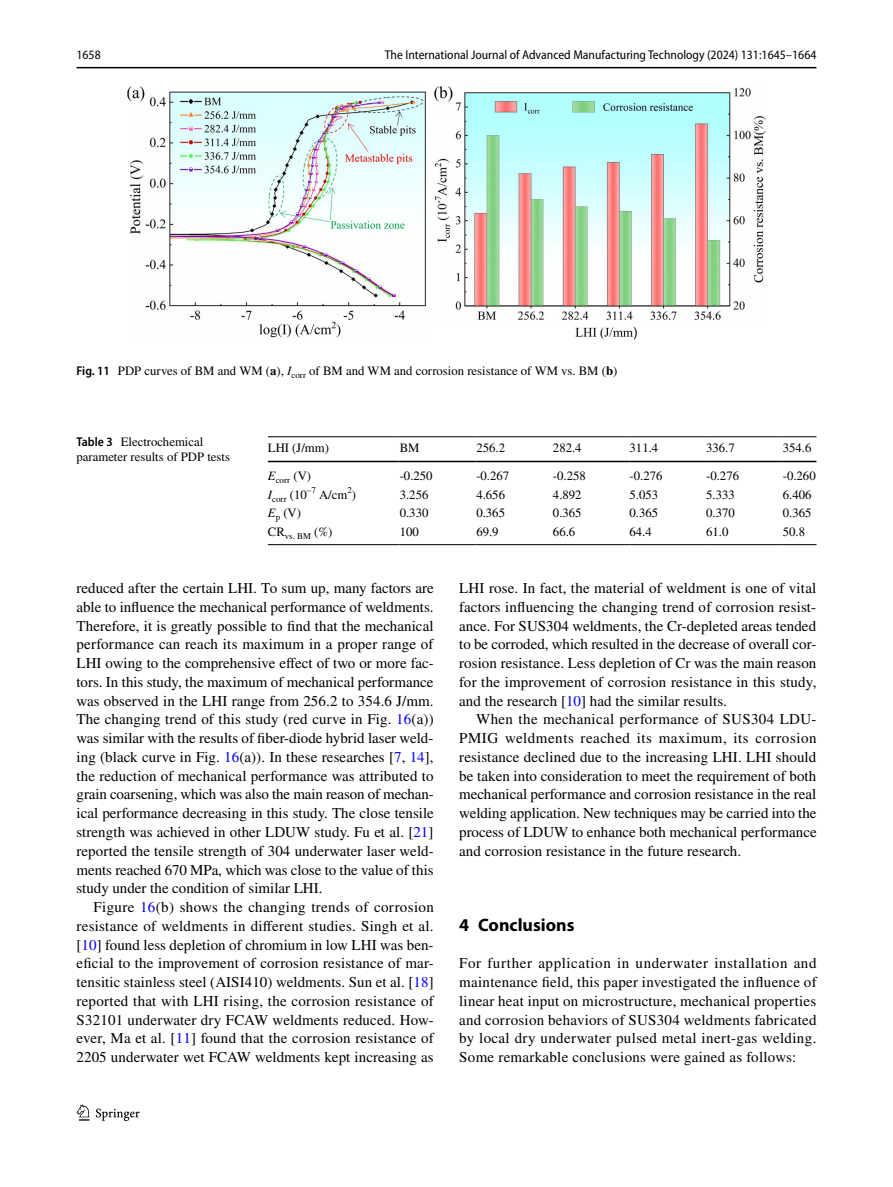
<style>
.page{position:relative;width:893px;height:1187px;background:#fff}
.page>*{position:absolute;margin:0;border:0;box-sizing:border-box;transform-origin:0 0}
.t1{font:700 18px "Myriad Pro";color:#000}
.t2{font:15px/18.8px "STIX";letter-spacing:.005em;color:#000;text-align:justify}
.t3{font:12.75px/15px "STIX";color:#000}
.t4{font:semi-condensed 12.75px "Myriad Pro";color:#000}
.t5{font:8.85px "STIX";color:#000}
.s1{font-family:"Myriad Pro";font-weight:600;font-stretch:semi-condensed}
.s2{font-weight:700}
.s3{font-style:italic}
.s4{color:#00f}
</style>
<div class="page">
<hr style="left:77px;top:67px;width:739px;height:1px;background:#000">
<svg style="left:77px;top:1104px;width:12px;height:16px"></svg>
<svg style="left:96px;top:1108px;width:44px;height:12px"></svg>
<img style="left:128px;top:87px;width:637px;height:253px">
<hr style="left:268px;top:436px;width:132px;height:1px;background:#000">
<hr style="left:268px;top:460px;width:132px;height:2px;background:#000">
<hr style="left:400px;top:436px;width:76px;height:1px;background:#000">
<hr style="left:400px;top:460px;width:76px;height:2px;background:#000">
<hr style="left:476px;top:436px;width:77px;height:1px;background:#000">
<hr style="left:476px;top:460px;width:77px;height:2px;background:#000">
<hr style="left:553px;top:436px;width:77px;height:1px;background:#000">
<hr style="left:553px;top:460px;width:77px;height:2px;background:#000">
<hr style="left:630px;top:436px;width:76px;height:1px;background:#000">
<hr style="left:630px;top:460px;width:76px;height:2px;background:#000">
<hr style="left:706px;top:436px;width:77px;height:1px;background:#000">
<hr style="left:706px;top:460px;width:77px;height:2px;background:#000">
<hr style="left:783px;top:436px;width:33px;height:1px;background:#000">
<hr style="left:783px;top:460px;width:33px;height:2px;background:#000">
<hr style="left:268px;top:544px;width:132px;height:1px;background:#000">
<hr style="left:400px;top:544px;width:76px;height:1px;background:#000">
<hr style="left:476px;top:544px;width:77px;height:1px;background:#000">
<hr style="left:553px;top:544px;width:77px;height:1px;background:#000">
<hr style="left:630px;top:544px;width:76px;height:1px;background:#000">
<hr style="left:706px;top:544px;width:77px;height:1px;background:#000">
<hr style="left:783px;top:544px;width:33px;height:1px;background:#000">
<p class="t4" style="left:77px;top:48px;width:26px">1658</p>
<p class="t4" style="left:385px;top:48px;width:433px">The International Journal of Advanced Manufacturing Technology (2024) 131:1645–1664</p>
<p class="t3" style="left:77px;top:364px;width:542px"><span class="s1">Fig. 11</span> PDP curves of BM and WM (<span class="s2">a</span>), <span class="s3">I</span><sub>corr</sub> of BM and WM and corrosion resistance of WM vs. BM (<span class="s2">b</span>)</p>
<p class="t3" style="left:77px;top:435px;width:155px"><span class="s1">Table 3</span> Electrochemical parameter results of PDP tests</p>
<p class="t3" style="left:268px;top:441px;width:63px">LHI (J/mm)</p>
<p class="t3" style="left:400px;top:441px;width:21px">BM</p>
<p class="t3" style="left:476px;top:441px;width:30px">256.2</p>
<p class="t3" style="left:553px;top:441px;width:30px">282.4</p>
<p class="t3" style="left:630px;top:441px;width:30px">311.4</p>
<p class="t3" style="left:706px;top:441px;width:30px">336.7</p>
<p class="t3" style="left:783px;top:441px;width:30px">354.6</p>
<p class="t5" style="left:268px;top:474px;width:45px"><sup>E</sup>corr <sup>(V)</sup></p>
<p class="t3" style="left:400px;top:469px;width:34px">-0.250</p>
<p class="t3" style="left:476px;top:469px;width:34px">-0.267</p>
<p class="t3" style="left:553px;top:469px;width:34px">-0.258</p>
<p class="t3" style="left:630px;top:469px;width:34px">-0.276</p>
<p class="t3" style="left:706px;top:469px;width:34px">-0.276</p>
<p class="t3" style="left:783px;top:469px;width:34px">-0.260</p>
<p class="t3" style="left:268px;top:487px;width:90px"><span class="s3">I</span><sub>corr</sub> (10<sup>–7</sup> A/cm<sup>2</sup>)</p>
<p class="t3" style="left:400px;top:487px;width:30px">3.256</p>
<p class="t3" style="left:476px;top:487px;width:30px">4.656</p>
<p class="t3" style="left:553px;top:487px;width:30px">4.892</p>
<p class="t3" style="left:630px;top:487px;width:30px">5.053</p>
<p class="t3" style="left:706px;top:487px;width:30px">5.333</p>
<p class="t3" style="left:783px;top:487px;width:30px">6.406</p>
<p class="t3" style="left:268px;top:506px;width:35px"><span class="s3">E</span><sub>p</sub> (V)</p>
<p class="t3" style="left:400px;top:506px;width:30px">0.330</p>
<p class="t3" style="left:476px;top:506px;width:30px">0.365</p>
<p class="t3" style="left:553px;top:506px;width:30px">0.365</p>
<p class="t3" style="left:630px;top:506px;width:30px">0.365</p>
<p class="t3" style="left:706px;top:506px;width:30px">0.370</p>
<p class="t3" style="left:783px;top:506px;width:30px">0.365</p>
<p class="t3" style="left:268px;top:525px;width:66px">CR<sub>vs.</sub> <sub>BM</sub> (%)</p>
<p class="t3" style="left:400px;top:525px;width:21px">100</p>
<p class="t3" style="left:476px;top:525px;width:24px">69.9</p>
<p class="t3" style="left:553px;top:525px;width:24px">66.6</p>
<p class="t3" style="left:630px;top:525px;width:24px">64.4</p>
<p class="t3" style="left:706px;top:525px;width:24px">61.0</p>
<p class="t3" style="left:783px;top:525px;width:24px">50.8</p>
<p class="t2" style="left:77px;top:579px;width:359px">reduced after the certain LHI. To sum up, many factors are able to influence the mechanical performance of weldments.<br>Therefore, it is greatly possible to find that the mechanical performance can reach its maximum in a proper range of LHI owing to the comprehensive effect of two or more fac&shy;tors. In this study, the maximum of mechanical performance was observed in the LHI range from 256.2 to 354.6 J/mm.<br>The changing trend of this study (red curve in Fig. <span class="s4">16</span>(a)) was similar with the results of fiber-diode hybrid laser weld&shy;ing (black curve in Fig. <span class="s4">16</span>(a)). In these researches [<span class="s4">7</span>, <span class="s4">14</span>], the reduction of mechanical performance was attributed to grain coarsening, which was also the main reason of mechan&shy;ical performance decreasing in this study. The close tensile strength was achieved in other LDUW study. Fu et al. [<span class="s4">21</span>] reported the tensile strength of 304 underwater laser weld&shy;ments reached 670 MPa, which was close to the value of this study under the condition of similar LHI.</p>
<p class="t2" style="left:77px;top:898px;width:359px;text-indent:17px">Figure <span class="s4">16</span>(b) shows the changing trends of corrosion resistance of weldments in different studies. Singh et al. [<span class="s4">10</span>] found less depletion of chromium in low LHI was ben&shy;eficial to the improvement of corrosion resistance of mar&shy;tensitic stainless steel (AISI410) weldments. Sun et al. [<span class="s4">18</span>] reported that with LHI rising, the corrosion resistance of S32101 underwater dry FCAW weldments reduced. How&shy;ever, Ma et al. [<span class="s4">11</span>] found that the corrosion resistance of 2205 underwater wet FCAW weldments kept increasing as</p>
<p class="t2" style="left:459px;top:579px;width:359px">LHI rose. In fact, the material of weldment is one of vital factors influencing the changing trend of corrosion resist&shy;ance. For SUS304 weldments, the Cr-depleted areas tended to be corroded, which resulted in the decrease of overall cor&shy;rosion resistance. Less depletion of Cr was the main reason for the improvement of corrosion resistance in this study, and the research [<span class="s4">10</span>] had the similar results.</p>
<p class="t2" style="left:459px;top:711px;width:359px;text-indent:17px">When the mechanical performance of SUS304 LDU-PMIG weldments reached its maximum, its corrosion resistance declined due to the increasing LHI. LHI should be taken into consideration to meet the requirement of both mechanical performance and corrosion resistance in the real welding application. New techniques may be carried into the process of LDUW to enhance both mechanical performance and corrosion resistance in the future research.</p>
<p class="t1" style="left:459px;top:912px;width:117px">4 Conclusions</p>
<p class="t2" style="left:459px;top:954px;width:359px">For further application in underwater installation and maintenance field, this paper investigated the influence of linear heat input on microstructure, mechanical properties and corrosion behaviors of SUS304 weldments fabricated by local dry underwater pulsed metal inert-gas welding.<br>Some remarkable conclusions were gained as follows:</p>
</div>
